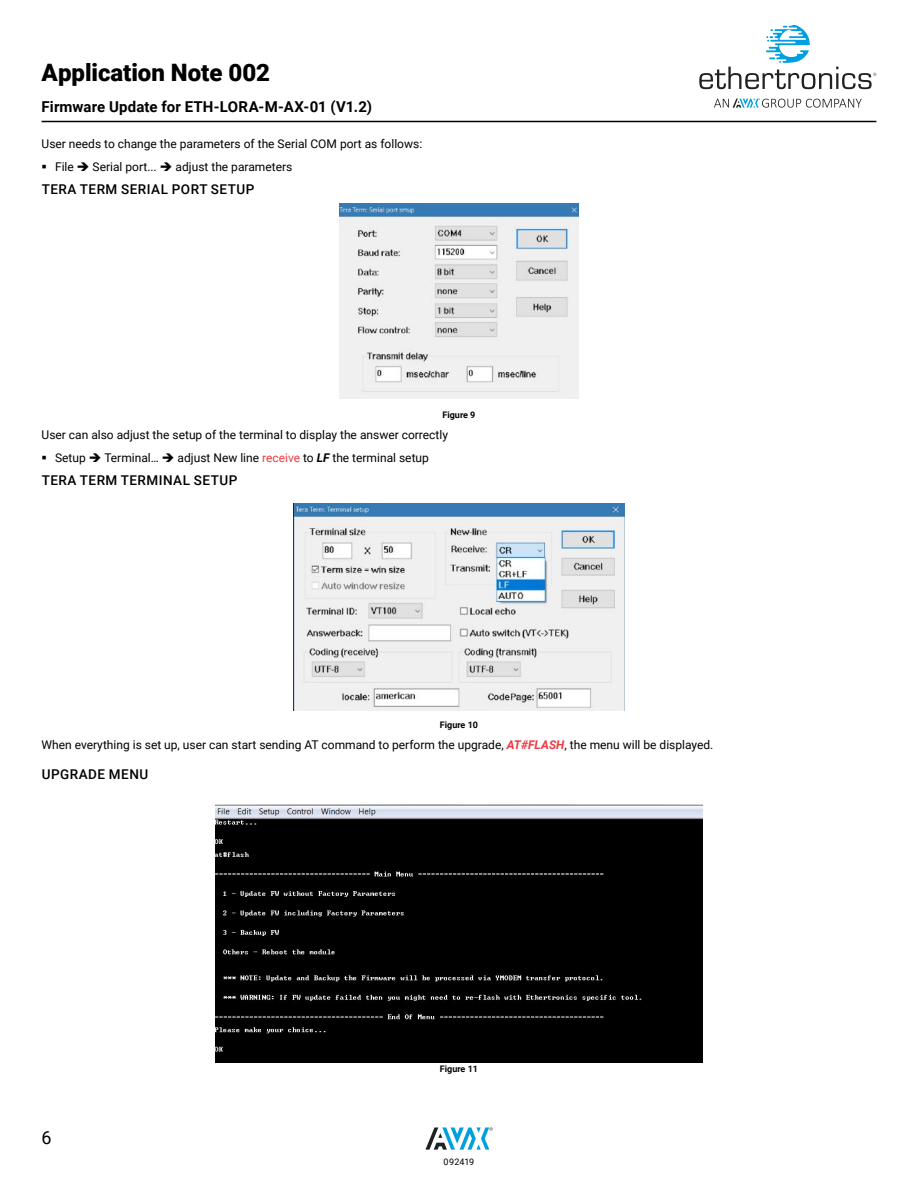
<style>
.page{position:relative;width:918px;height:1188px;background:#fff}
.page>*{position:absolute;margin:0;border:0;box-sizing:border-box;transform-origin:0 0}
.t1{font:900 24px "Roboto";color:#000}
.t2{font:18px "Roboto";color:#000}
.t3{font:700 15px "Roboto";letter-spacing:.01em;color:#000}
.t4{font:500 13.5px "Roboto";letter-spacing:.035em;color:#000}
.t5{font:12px/22.5px "Roboto";color:#000}
.t6{font:700 9px "Roboto";color:#000}
.t7{font:9px "Roboto";letter-spacing:.02em;color:#000}
.s1{color:#ee3941}
.s2{font-weight:700;font-style:italic}
.s3{font-weight:700;font-style:italic;color:#ee3941}
</style>
<div class="page">
<hr style="left:42px;top:121px;width:834px;height:1px;background:#000">
<svg style="left:699px;top:25px;width:177px;height:64px"></svg>
<svg style="left:714px;top:99px;width:148px;height:9px"></svg>
<svg style="left:425px;top:1127px;width:68px;height:23px"></svg>
<img style="left:339px;top:204px;width:240px;height:195px">
<img style="left:294px;top:504px;width:330px;height:206px">
<img style="left:215px;top:805px;width:488px;height:258px">
<h1 class="t1" style="left:42px;top:56px;width:230px">Application Note 002</h1>
<p class="t3" style="left:42px;top:96px;width:332px">Firmware Update for ETH-LORA-M-AX-01 (V1.2)</p>
<p class="t5" style="left:55px;top:132px;width:369px;text-indent:-14px">User needs to change the parameters of the Serial COM port as follows:<br>File ➔ Serial port... ➔ adjust the parameters</p>
<p class="t4" style="left:42px;top:180px;width:214px">TERA TERM SERIAL PORT SETUP</p>
<p class="t6" style="left:443px;top:408px;width:34px">Figure 9</p>
<p class="t5" style="left:42px;top:423px;width:408px;text-align:center">User can also adjust the setup of the terminal to display the answer correctly<br>Setup ➔ Terminal… ➔ adjust New line <span class="s1">receive</span> to <span class="s2">LF</span> the terminal setup</p>
<p class="t4" style="left:42px;top:470px;width:197px">TERA TERM TERMINAL SETUP</p>
<p class="t6" style="left:440px;top:718px;width:40px">Figure 10</p>
<p class="t5" style="left:42px;top:733px;width:673px">When everything is set up, user can start sending AT command to perform the upgrade, <span class="s3">AT#FLASH</span>, the menu will be displayed.</p>
<p class="t4" style="left:42px;top:765px;width:108px">UPGRADE MENU</p>
<h2 class="t2" style="left:42px;top:1125px;width:12px">6</h2>
<p class="t6" style="left:440px;top:1063px;width:40px">Figure 11</p>
<p class="t7" style="left:444px;top:1155px;width:32px">092419</p>
</div>
